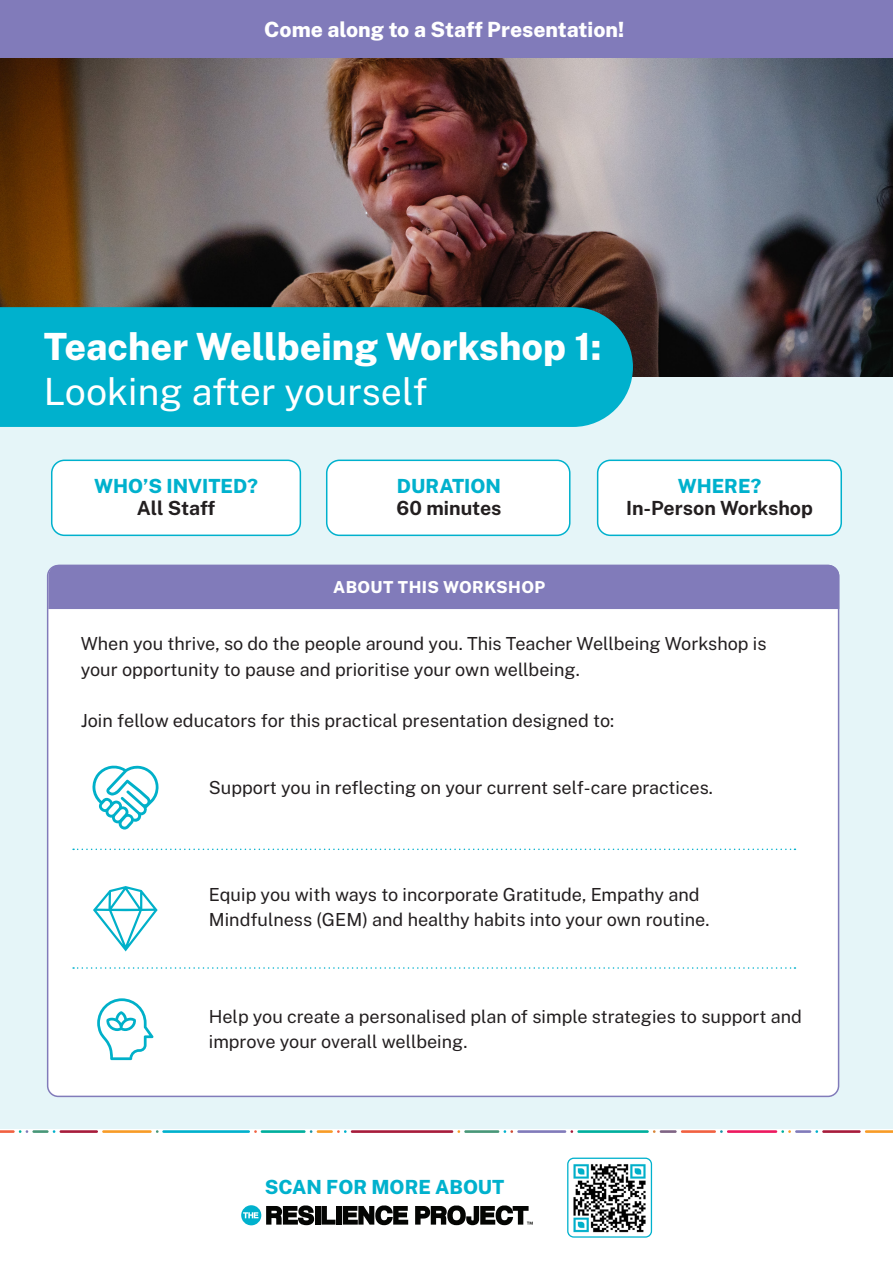
<style>
.page{position:relative;width:893px;height:1263px;background:#fff}
.page>*{position:absolute;margin:0;border:0;box-sizing:border-box;transform-origin:0 0}
.Page_Header{font:800 37.5px "Public Sans";color:#fff}
.Page_Header-2{font:37.5px "Public Sans";color:#fff}
.t1{font:800 21px "Public Sans";color:#fff}
.t2{font:800 19.5px "Public Sans";color:#00b1cd}
.t3{font:700 19.5px "Public Sans";color:#231f20}
.t4{font:18px/25.5px "Public Sans";color:#231f20}
.t5{font:800 16.5px "Public Sans";letter-spacing:.025em;color:#fff}
</style>
<div class="page">
<div style="left:0;top:0;width:893px;height:1197px;background:#e5f5f8"></div>
<div style="left:0;top:1129px;width:893px;height:134px;background:#fff"></div>
<img style="left:0;top:57px;width:893px;height:320px">
<div style="left:48px;top:565px;width:791px;height:531px;background:#fff;border-radius:11px"></div>
<div style="left:48px;top:564px;width:792px;height:46px;background:#817bba"></div>
<hr style="left:261px;top:1130px;width:45px;height:3px;background:#00af9d">
<hr style="left:162px;top:1130px;width:88px;height:3px;background:#00b1cd">
<hr style="left:32px;top:1130px;width:17px;height:3px;background:#489778">
<hr style="left:317px;top:1130px;width:16px;height:3px;background:#f89c27">
<svg style="left:337px;top:1130px;width:10px;height:3px"></svg>
<hr style="left:102px;top:1130px;width:50px;height:3px;background:#f89c27">
<hr style="left:60px;top:1130px;width:38px;height:3px;background:#a71c3b">
<svg style="left:0;top:1130px;width:28px;height:3px"></svg>
<hr style="left:351px;top:1130px;width:102px;height:3px;background:#a71c3b">
<hr style="left:464px;top:1130px;width:35px;height:3px;background:#489778">
<hr style="left:517px;top:1130px;width:49px;height:3px;background:#817bba">
<svg style="left:504px;top:1130px;width:9px;height:3px"></svg>
<hr style="left:577px;top:1130px;width:72px;height:3px;background:#00af9d">
<hr style="left:681px;top:1130px;width:35px;height:3px;background:#f16141">
<hr style="left:660px;top:1130px;width:17px;height:3px;background:#7f6484">
<hr style="left:727px;top:1130px;width:50px;height:3px;background:#ed195f">
<hr style="left:795px;top:1130px;width:16px;height:3px;background:#817bba">
<svg style="left:865px;top:1130px;width:28px;height:3px"></svg>
<hr style="left:822px;top:1130px;width:39px;height:3px;background:#a71c3b">
<svg style="left:781px;top:1130px;width:10px;height:3px"></svg>
<div style="left:52px;top:460px;width:248px;height:75px;background:#fff;border-radius:13px"></div>
<div style="left:51px;top:460px;width:250px;height:76px;border:2px solid #00b1cd;border-radius:13px"></div>
<div style="left:0;top:0;width:893px;height:57px;background:#817bba"></div>
<div style="left:598px;top:460px;width:243px;height:75px;background:#fff;border-radius:13px"></div>
<div style="left:597px;top:460px;width:245px;height:76px;border:2px solid #00b1cd;border-radius:13px"></div>
<div style="left:327px;top:460px;width:243px;height:75px;background:#fff;border-radius:13px"></div>
<div style="left:326px;top:460px;width:244px;height:76px;border:2px solid #00b1cd;border-radius:13px"></div>
<svg style="left:266px;top:1205px;width:48px;height:20px"></svg>
<div style="left:315px;top:1206px;width:5px;height:18px;background:#040503"></div>
<svg style="left:321px;top:1206px;width:14px;height:18px"></svg>
<div style="left:336px;top:1206px;width:6px;height:18px;background:#040503"></div>
<svg style="left:343px;top:1205px;width:65px;height:20px"></svg>
<svg style="left:415px;top:1205px;width:118px;height:20px"></svg>
<svg style="left:241px;top:1205px;width:20px;height:20px"></svg>
<svg style="left:243px;top:1212px;width:15px;height:6px"></svg>
<img style="left:569px;top:1159px;width:81px;height:77px">
<div style="left:567px;top:1157px;width:85px;height:81px;border:1px solid #00b1cd;border-radius:6px"></div>
<div style="left:0;top:307px;width:633px;height:120px;background:#00b1cd"></div>
<svg style="left:73px;top:848px;width:722px;height:2px"></svg>
<svg style="left:73px;top:967px;width:722px;height:2px"></svg>
<svg style="left:92px;top:765px;width:67px;height:64px"></svg>
<svg style="left:97px;top:998px;width:56px;height:62px"></svg>
<svg style="left:93px;top:886px;width:65px;height:65px"></svg>
<p class="t1" style="left:264px;top:15px;width:362px">Come along to a Staff Presentation!</p>
<p class="Page_Header" style="left:44px;top:322px;width:559px">Teacher Wellbeing Workshop 1:</p>
<p class="Page_Header-2" style="left:44px;top:367px;width:385px">Looking after yourself</p>
<p class="t2" style="left:94px;top:473px;width:165px">WHO’S INVITED?</p>
<p class="t3" style="left:137px;top:495px;width:80px">All Staff</p>
<p class="t2" style="left:397px;top:473px;width:106px">DURATION</p>
<p class="t3" style="left:397px;top:495px;width:106px">60 minutes</p>
<p class="t5" style="left:333px;top:576px;width:214px">ABOUT THIS WORKSHOP</p>
<p class="t2" style="left:678px;top:473px;width:85px">WHERE?</p>
<p class="t3" style="left:626px;top:495px;width:188px">In-Person Workshop</p>
<p class="t4" style="left:81px;top:630px;width:687px">When you thrive, so do the people around you. This Teacher Wellbeing Workshop is your opportunity to pause and prioritise your own wellbeing.</p>
<p class="t4" style="left:81px;top:707px;width:535px">Join fellow educators for this practical presentation designed to:</p>
<p class="t4" style="left:209px;top:774px;width:506px">Support you in reflecting on your current self-care practices.</p>
<p class="t4" style="left:209px;top:881px;width:502px">Equip you with ways to incorporate Gratitude, Empathy and<br>Mindfulness (GEM) and healthy habits into your own routine.</p>
<p class="t4" style="left:209px;top:1003px;width:595px">Help you create a personalised plan of simple strategies to support and improve your overall wellbeing.</p>
<p class="t2" style="left:265px;top:1174px;width:241px">SCAN FOR MORE ABOUT</p>
</div>
